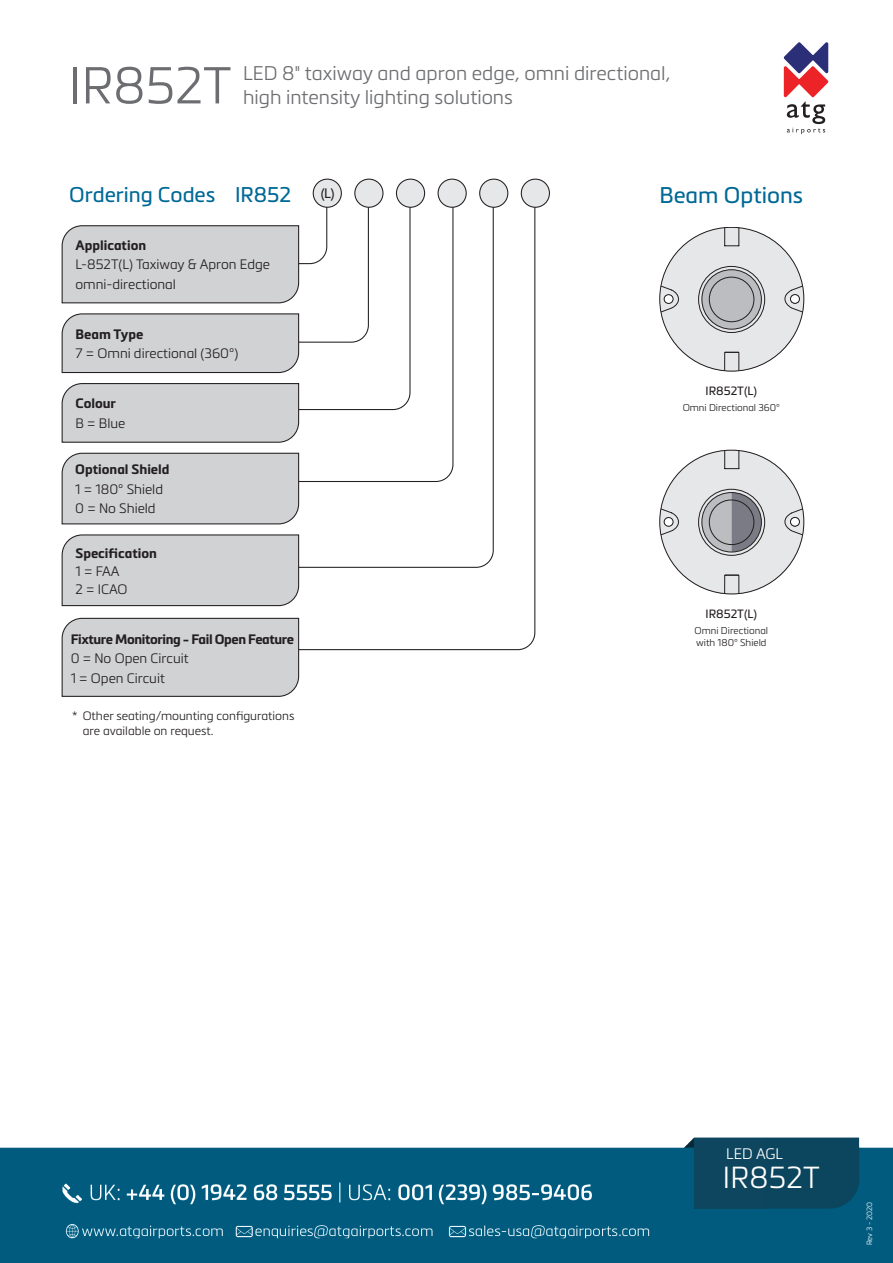
<style>
.page{position:relative;width:893px;height:1263px;background:#fff}
.page>*{position:absolute;margin:0;border:0;box-sizing:border-box;transform-origin:0 0}
.t1{font:300 51px "Metronic Pro";color:#6c6d70}
.t2{font:300 30px "Metronic Pro";letter-spacing:.01em;color:#fff}
.t3{font:22.35px "Metronic Pro";color:#006996}
.t4{font:21px "Metronic Pro";color:#006996}
.t5{font:300 19.5px/24px "Metronic Pro";color:#6c6d70}
.t6{font:300 15px "Metronic Pro";color:#fff}
.t7{font:300 13.5px/19.5px "Metronic Pro";color:#231f20}
.t8{font:700 13.5px/19.5px "Metronic Pro";letter-spacing:-.03em;color:#231f20}
.t9{font:700 13.5px "Metronic Pro";color:#231f20}
.t10{font:13.5px "Metronic Pro";color:#231f20}
.t11{font:300 12px "Metronic Pro";color:#231f20}
.t12{font:11.85px "Metronic Pro";color:#231f20}
.t13{font:300 9.75px/12px "Metronic Pro";color:#231f20}
.t14{font:300 7.5px "Metronic Pro";color:#fff}
.s1{font-weight:300}
</style>
<div class="page">
<img style="left:0;top:1137px;width:893px;height:126px">
<svg style="left:784px;top:42px;width:44px;height:92px"></svg>
<svg style="left:300px;top:191px;width:236px;height:460px"></svg>
<svg style="left:300px;top:199px;width:154px;height:284px"></svg>
<div style="left:355px;top:179px;width:28px;height:28px;background:#e6e7e9;border-radius:50%"></div>
<div style="left:354px;top:179px;width:29px;height:29px;border:1px solid #231f20;border-radius:50%"></div>
<div style="left:396px;top:179px;width:29px;height:28px;background:#e6e7e9;border-radius:50%"></div>
<div style="left:396px;top:179px;width:29px;height:29px;border:1px solid #231f20;border-radius:50%"></div>
<div style="left:438px;top:179px;width:28px;height:28px;background:#e6e7e9;border-radius:50%"></div>
<div style="left:438px;top:179px;width:29px;height:29px;border:1px solid #231f20;border-radius:50%"></div>
<div style="left:480px;top:179px;width:28px;height:28px;background:#e6e7e9;border-radius:50%"></div>
<div style="left:479px;top:179px;width:29px;height:29px;border:1px solid #231f20;border-radius:50%"></div>
<div style="left:521px;top:179px;width:28px;height:28px;background:#e6e7e9;border-radius:50%"></div>
<div style="left:521px;top:179px;width:29px;height:29px;border:1px solid #231f20;border-radius:50%"></div>
<div style="left:313px;top:179px;width:28px;height:28px;background:#e6e7e9;border-radius:50%"></div>
<div style="left:313px;top:179px;width:29px;height:29px;border:1px solid #231f20;border-radius:50%"></div>
<svg style="left:61px;top:534px;width:239px;height:73px;background:#ccccce"></svg>
<svg style="left:61px;top:383px;width:239px;height:60px;background:#cacbcd"></svg>
<svg style="left:61px;top:452px;width:239px;height:73px;background:#cccdce"></svg>
<svg style="left:61px;top:187px;width:308px;height:187px"></svg>
<svg style="left:659px;top:227px;width:145px;height:144px"></svg>
<div style="left:790px;top:295px;width:9px;height:8px;background:#fff;border-radius:50%"></div>
<div style="left:790px;top:294px;width:9px;height:9px;border:1px solid #231f20;border-radius:50%"></div>
<svg style="left:659px;top:450px;width:145px;height:144px"></svg>
<div style="left:61px;top:617px;width:239px;height:80px;background:#d1d2d4"></div>
<p class="t1" style="left:69px;top:51px;width:164px">IR852T</p>
<p class="t5" style="left:243px;top:60px;width:429px">LED 8" taxiway and apron edge, omni directional, high intensity lighting solutions</p>
<p class="t4" style="left:69px;top:180px;width:224px">Ordering Codes IR852</p>
<p class="t3" style="left:659px;top:179px;width:145px">Beam Options</p>
<p class="t10" style="left:321px;top:184px;width:15px">(L)</p>
<p class="t9" style="left:75px;top:236px;width:72px">Application</p>
<p class="t7" style="left:75px;top:254px;width:196px">L-852T(L) Taxiway &amp; Apron Edge omni-directional</p>
<p class="t9" style="left:75px;top:325px;width:69px">Beam Type</p>
<p class="t7" style="left:75px;top:343px;width:164px">7 = Omni directional (360°)</p>
<p class="t9" style="left:75px;top:395px;width:42px">Colour</p>
<p class="t7" style="left:75px;top:413px;width:51px">B = Blue</p>
<p class="t9" style="left:75px;top:461px;width:96px">Optional Shield</p>
<p class="t7" style="left:75px;top:479px;width:89px">1 = 180° Shield</p>
<p class="t7" style="left:75px;top:498px;width:82px">0 = No Shield</p>
<p class="t9" style="left:75px;top:545px;width:83px">Specification</p>
<p class="t7" style="left:75px;top:561px;width:46px">1 = FAA</p>
<p class="t7" style="left:75px;top:579px;width:54px">2 = ICAO</p>
<p class="t8" style="left:71px;top:629px;width:225px">Fixture Monitoring - Fail Open Feature<br><span class="s1">0 = No Open Circuit<br>1 = Open Circuit</span></p>
<p class="t11" style="left:72px;top:707px;width:224px">* Other seating/mounting configurations</p>
<p class="t11" style="left:83px;top:722px;width:132px">are available on request.</p>
<p class="t12" style="left:706px;top:382px;width:53px">IR852T(L)</p>
<p class="t13" style="left:683px;top:401px;width:99px">Omni Directional 360°</p>
<p class="t12" style="left:706px;top:605px;width:53px">IR852T(L)</p>
<p class="t13" style="left:695px;top:624px;width:75px">Omni Directional with 180° Shield</p>
<p class="t6" style="left:726px;top:1143px;width:58px">LED AGL</p>
<p class="t2" style="left:723px;top:1157px;width:99px">IR852T</p>
<p class="t14" style="left:864px;top:1245px;width:45px;rotate:-90deg">Rev 3 - 2020</p>
</div>
